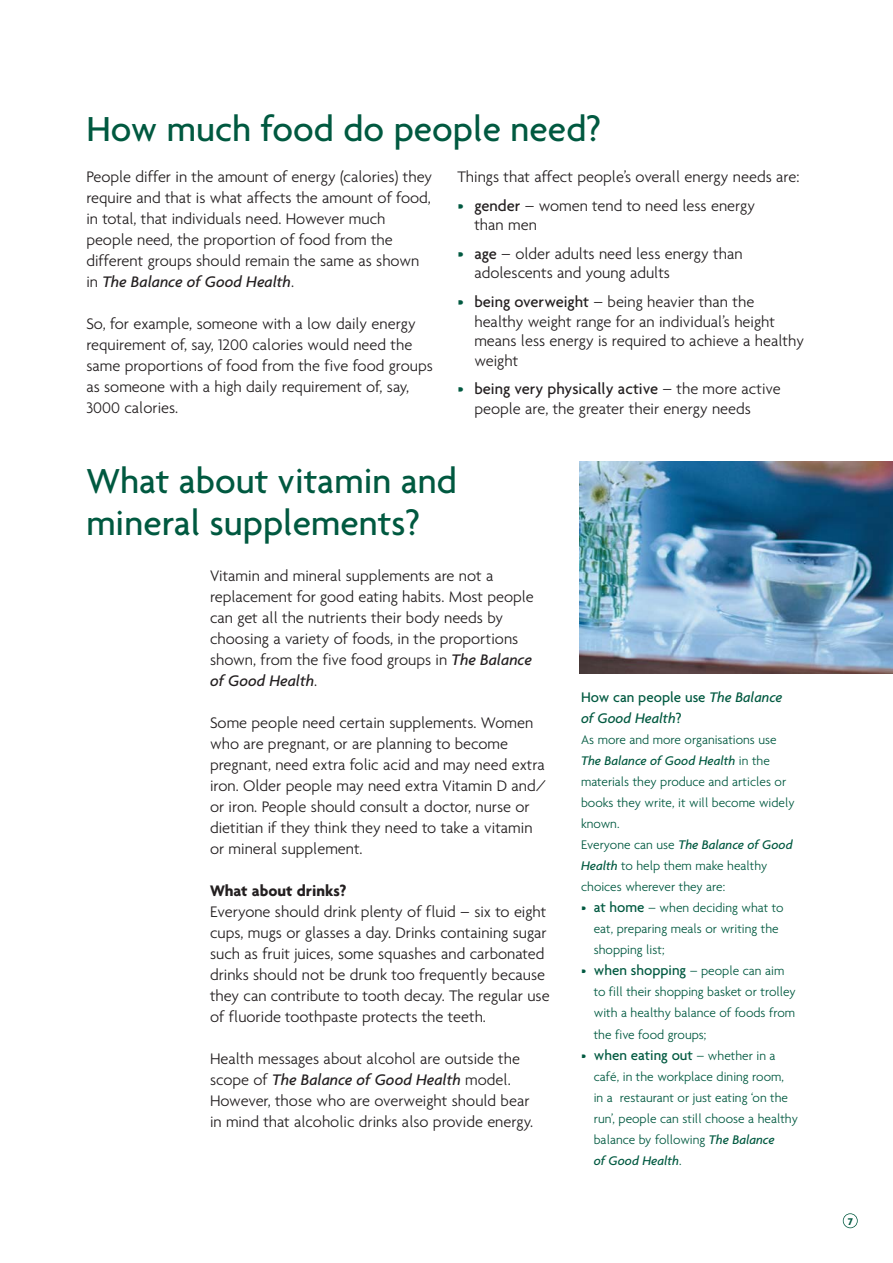
<style>
.page{position:relative;width:893px;height:1263px;background:#fff}
.page>*{position:absolute;margin:0;border:0;box-sizing:border-box;transform-origin:0 0}
.t1{font:500 37.5px/42px "Agenda";color:#005940}
.t2{font:300 16.5px/21px "Agenda";color:#231f20}
.t3{font:700 16.5px "Agenda";color:#231f20}
.t4{font:italic 500 15px/21px "Agenda";color:#005940}
.t5{font:500 15px "Agenda";color:#005940}
.t6{font:300 13.5px/21px "Agenda";color:#005940}
.t7{font:700 10.5px "Agenda";color:#005940}
.s1{font-weight:500;font-style:italic}
.s2{color:#005940}
.s3{font-weight:500}
.s4{font-style:normal}
.s5{font-weight:500;font-size:15px}
.s6{font-weight:300;font-size:13.5px}
</style>
<div class="page">
<img style="left:579px;top:461px;width:314px;height:212px">
<div style="left:843px;top:1213px;width:15px;height:15px;border:2px solid #005940;border-radius:50%"></div>
<h1 class="t1" style="left:86px;top:110px;width:516px">How much food do people need?</h1>
<p class="t2" style="left:86px;top:168px;width:347px">People differ in the amount of energy (calories) they require and that is what affects the amount of food, in total, that individuals need. However much people need, the proportion of food from the different groups should remain the same as shown in <span class="s1">The Balance of Good Health</span>.</p>
<p class="t2" style="left:86px;top:315px;width:348px">So, for example, someone with a low daily energy requirement of, say, 1200 calories would need the same proportions of food from the five food groups as someone with a high daily requirement of, say, 3000 calories.</p>
<p class="t2" style="left:457px;top:168px;width:344px">Things that affect people’s overall energy needs are:</p>
<p class="t2" style="left:474px;top:197px;width:282px;line-height:19.8px;text-indent:-17px"><span class="s2">•</span> <span class="s3">gender</span> – women tend to need less energy than men</p>
<p class="t2" style="left:474px;top:245px;width:270px;line-height:19.8px;text-indent:-17px"><span class="s2">•</span> <span class="s3">age</span> – older adults need less energy than adolescents and young adults</p>
<p class="t2" style="left:474px;top:293px;width:331px;line-height:19.8px;text-indent:-17px"><span class="s2">•</span> <span class="s3">being overweight</span> – being heavier than the healthy weight range for an individual’s height means less energy is required to achieve a healthy weight</p>
<p class="t2" style="left:474px;top:381px;width:308px;line-height:19.8px;text-indent:-17px"><span class="s2">•</span> <span class="s3">being very physically active</span> – the more active people are, the greater their energy needs</p>
<h1 class="t1" style="left:86px;top:463px;width:372px">What about vitamin and mineral supplements?</h1>
<p class="t2" style="left:210px;top:567px;width:325px">Vitamin and mineral supplements are not a replacement for good eating habits. Most people can get all the nutrients their body needs by choosing a variety of foods, in the proportions shown, from the five food groups in <span class="s1">The Balance of Good Health</span>.</p>
<p class="t2" style="left:210px;top:714px;width:337px">Some people need certain supplements. Women who are pregnant, or are planning to become pregnant, need extra folic acid and may need extra iron. Older people may need extra Vitamin D and/ or iron. People should consult a doctor, nurse or dietitian if they think they need to take a vitamin or mineral supplement.</p>
<p class="t3" style="left:210px;top:884px;width:138px">What about drinks?</p>
<p class="t2" style="left:210px;top:903px;width:341px">Everyone should drink plenty of fluid – six to eight cups, mugs or glasses a day. Drinks containing sugar such as fruit juices, some squashes and carbonated drinks should not be drunk too frequently because they can contribute to tooth decay. The regular use of fluoride toothpaste protects the teeth.</p>
<p class="t2" style="left:210px;top:1050px;width:325px">Health messages about alcohol are outside the scope of <span class="s1">The Balance of Good Health</span> model.<br>However, those who are overweight should bear in mind that alcoholic drinks also provide energy.</p>
<p class="t4" style="left:581px;top:688px;width:203px"><span class="s4">How can people use</span> The Balance of Good Health<span class="s4">?</span></p>
<p class="t6" style="left:581px;top:731px;width:215px">As more and more organisations use<br><span class="s1">The Balance of Good Health</span> in the materials they produce and articles or books they write, it will become widely known.<br>Everyone can use <span class="s1">The Balance of Good<br>Health</span> to help them make healthy choices wherever they are:</p>
<p class="t6" style="left:594px;top:899px;width:191px;text-indent:-13px">• <span class="s5">at home</span> – when deciding what to eat, preparing meals or writing the shopping list;</p>
<p class="t6" style="left:594px;top:962px;width:204px;text-indent:-13px">• <span class="s5">when shopping</span> – people can aim to fill their shopping basket or trolley with a healthy balance of foods from the five food groups;</p>
<p class="t5" style="left:581px;top:1049px;width:196px"><span class="s6">•</span> when eating out <span class="s6">– whether in a</span></p>
<p class="t6" style="left:594px;top:1067px;width:206px">café, in the workplace dining room,<br>in a restaurant or just eating ‘on the run’, people can still choose a healthy balance by following <span class="s1">The Balance<br>of Good Health</span>.</p>
<p class="t7" style="left:848px;top:1217px;width:7px">7</p>
</div>
